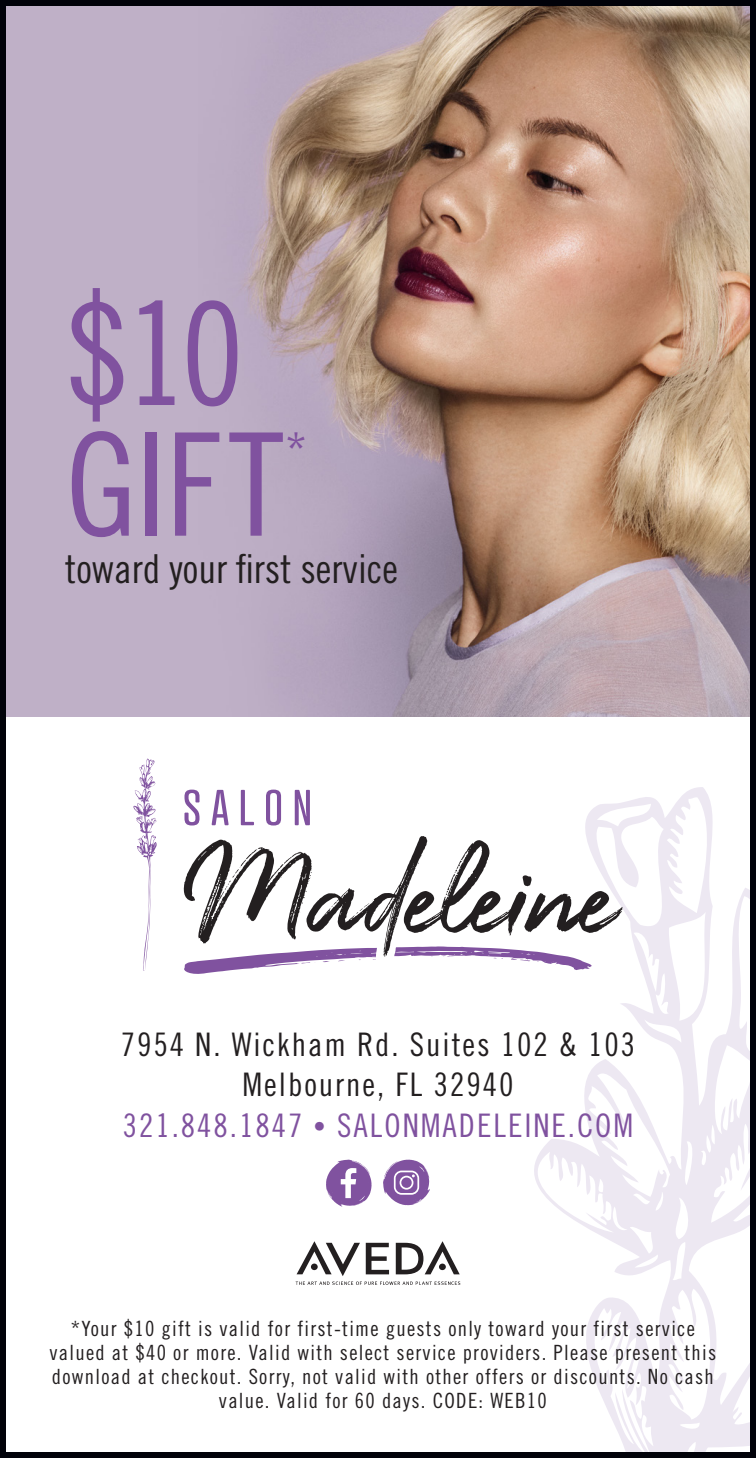
<style>
.page{position:relative;width:756px;height:1458px;background:#fff}
.page>*{position:absolute;margin:0;border:0;box-sizing:border-box;transform-origin:0 0}
.t1{font:142.8px "Trade Gothic Cond Eighteen";letter-spacing:-.01em;color:#80529f}
.t2{font:48px "Trade Gothic Cond Eighteen";color:#80529f}
.t3{font:39.9px "Trade Gothic Cond Eighteen";color:#231f20}
.t4{font:32.4px "Trade Gothic Cond Eighteen";letter-spacing:.06em;color:#231f20}
.t5{font:32.4px "Trade Gothic Cond Eighteen";letter-spacing:.06em;color:#80529f}
.t6{font:21px/24px "Trade Gothic Cond Eighteen";letter-spacing:.06em;color:#231f20;text-align:center}
.s1{font-size:24.3px}
</style>
<div class="page">
<img style="left:7px;top:7px;width:742px;height:709px">
<svg style="left:405px;top:787px;width:344px;height:664px"></svg>
<svg style="left:296px;top:1241px;width:164px;height:44px"></svg>
<div style="left:0;top:0;width:756px;height:1458px;border:6px solid #010209"></div>
<svg style="left:326px;top:1160px;width:46px;height:47px"></svg>
<svg style="left:383px;top:1160px;width:47px;height:45px"></svg>
<svg style="left:184px;top:790px;width:16px;height:36px"></svg>
<svg style="left:212px;top:790px;width:17px;height:35px"></svg>
<svg style="left:241px;top:790px;width:13px;height:35px"></svg>
<svg style="left:266px;top:790px;width:15px;height:36px"></svg>
<svg style="left:295px;top:790px;width:15px;height:35px"></svg>
<svg style="left:183px;top:836px;width:440px;height:140px"></svg>
<svg style="left:133px;top:759px;width:24px;height:212px"></svg>
<p class="t1" style="left:65px;top:269px;width:180px">$10</p>
<p class="t1" style="left:65px;top:400px;width:220px">GIFT</p>
<p class="t2" style="left:285px;top:421px;width:23px">*</p>
<p class="t3" style="left:65px;top:545px;width:334px">toward your first service</p>
<p class="t4" style="left:121px;top:1025px;width:516px">7954 N. Wickham Rd. Suites 102 &amp; 103</p>
<p class="t4" style="left:243px;top:1066px;width:272px">Melbourne, FL 32940</p>
<p class="t5" style="left:123px;top:1106px;width:512px">321.848.1847 <span class="s1">•</span> SALONMADELEINE.COM</p>
<p class="t6" style="left:50px;top:1316px;width:668px">*Your $10 gift is valid for first-time guests only toward your first service valued at $40 or more. Valid with select service providers. Please present this download at checkout. Sorry, not valid with other offers or discounts. No cash value. Valid for 60 days. CODE: WEB10</p>
</div>
